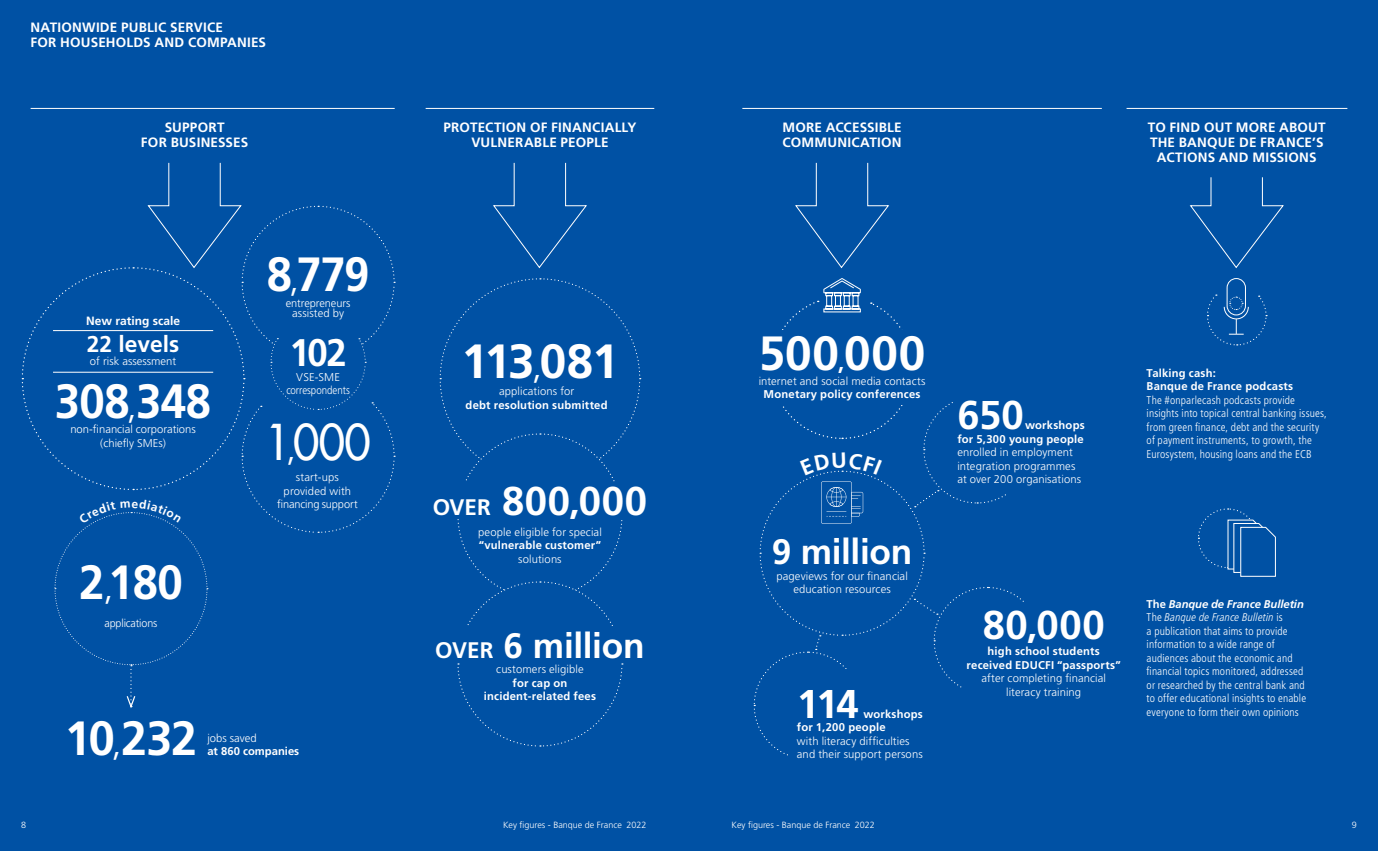
<style>
.page{position:relative;width:1378px;height:851px;background:#fff}
.page>*{position:absolute;margin:0;border:0;box-sizing:border-box;transform-origin:0 0}
.t1{font:700 48px "Frutiger LT Std";letter-spacing:-.015em;color:#fff}
.t2{font:700 48px "Frutiger LT Std";letter-spacing:-.015em;color:#fff;scale:.95 1}
.t3{font:500 48px "Futura Std";color:#fff;scale:.95 1}
.t4{font:700 40.05px "Frutiger LT Std";letter-spacing:.01em;color:#fff}
.t5{font:700 38.4px "Frutiger LT Std";color:#fff;scale:.95 1}
.t6{font:700 35.25px "Frutiger LT Std";letter-spacing:-.01em;color:#fff}
.t7{font:700 22.8px "Frutiger LT Std";color:#fff}
.t8{font:700 13.5px/15px "Frutiger LT Std";letter-spacing:.015em;color:#fff;text-align:center}
.t9{font:700 12px "Frutiger LT Std";color:#fff}
.t10{font:300 condensed 11.25px/13.5px "Frutiger LT Std";letter-spacing:.015em;color:#fff}
.t11{font:300 11.25px/13.5px "Frutiger LT Std";letter-spacing:.01em;color:#fff;text-align:center}
.t12{font:700 11.25px/13.5px "Frutiger LT Std";letter-spacing:.015em;color:#fff;text-align:center}
.t13{font:300 11.25px "Frutiger LT Std";letter-spacing:-.015em;color:#fff;scale:.96 1}
.t14{font:300 9px "Frutiger LT Std";color:#fff}
.s1{font-weight:300;font-size:36px}
.s2{font-family:"Frutiger LT Std";font-weight:300;font-size:36px}
.s3{font-size:22.5px}
.s4{font-size:36px}
.s5{font-weight:700;font-stretch:normal}
.s6{font-weight:700;font-style:italic;font-stretch:normal}
.s7{font-style:italic}
</style>
<div class="page">
<div style="left:0;top:0;width:1378px;height:850px;background:#0051a4"></div>
<hr style="left:31px;top:108px;width:364px;height:1px;background:#fff">
<svg style="left:493px;top:162px;width:94px;height:106px"></svg>
<hr style="left:426px;top:108px;width:228px;height:1px;background:#fff">
<svg style="left:439px;top:278px;width:202px;height:469px"></svg>
<div style="left:421px;top:627px;width:238px;height:34px;background:#0051a4"></div>
<svg style="left:795px;top:162px;width:94px;height:106px"></svg>
<hr style="left:742px;top:108px;width:360px;height:1px;background:#fff">
<svg style="left:1189px;top:177px;width:95px;height:91px"></svg>
<hr style="left:1126px;top:108px;width:221px;height:1px;background:#fff">
<svg style="left:1198px;top:508px;width:78px;height:69px"></svg>
<div style="left:1226px;top:278px;width:19px;height:37px;border:1px solid #fff;border-radius:9px"></div>
<svg style="left:1207px;top:294px;width:60px;height:52px"></svg>
<svg style="left:21px;top:162px;width:374px;height:546px"></svg>
<svg style="left:753px;top:278px;width:271px;height:478px"></svg>
<p class="t8" style="left:31px;top:21px;width:237px;text-align:left">NATIONWIDE PUBLIC SERVICE<br>FOR HOUSEHOLDS AND COMPANIES</p>
<p class="t8" style="left:141px;top:121px;width:109px">SUPPORT<br>FOR BUSINESSES</p>
<p class="t9" style="left:86px;top:316px;width:96px">New rating scale</p>
<h3 class="t7" style="left:87px;top:334px;width:94px">22 levels</h3>
<p class="t11" style="left:90px;top:355px;width:88px">of risk assessment</p>
<h1 class="t2" style="left:55px;top:381px;width:166px">308<span class="s1">,</span>348</h1>
<p class="t11" style="left:70px;top:423px;width:127px">non-financial corporations (chiefly SMEs)</p>
<h1 class="t2" style="left:79px;top:562px;width:111px">2<span class="s1">,</span>180</h1>
<p class="t13" style="left:105px;top:618px;width:57px">applications</p>
<h1 class="t2" style="left:267px;top:255px;width:110px">8<span class="s1">,</span>779</h1>
<p class="t11" style="left:286px;top:298px;width:66px;line-height:10.8px">entrepreneurs assisted by</p>
<h3 class="t5" style="left:289px;top:336px;width:62px">102</h3>
<p class="t11" style="left:286px;top:371px;width:65px">VSE-SME correspondents</p>
<h1 class="t3" style="left:265px;top:415px;width:113px">1<span class="s2">,</span>000</h1>
<p class="t11" style="left:277px;top:471px;width:82px">start-ups provided with financing support</p>
<h1 class="t1" style="left:65px;top:718px;width:134px">10<span class="s1">,</span>232</h1>
<p class="t11" style="left:207px;top:731px;width:51px">jobs saved</p>
<p class="t12" style="left:207px;top:745px;width:93px">at 860 companies</p>
<p class="t8" style="left:443px;top:121px;width:194px">PROTECTION OF FINANCIALLY<br>VULNERABLE PEOPLE</p>
<h1 class="t1" style="left:461px;top:341px;width:159px">113<span class="s1">,</span>081</h1>
<p class="t11" style="left:499px;top:385px;width:77px">applications for</p>
<p class="t12" style="left:466px;top:399px;width:143px">debt resolution submitted</p>
<h2 class="t4" style="left:433px;top:484px;width:216px"><span class="s3">OVER</span> 800<span class="s4">,</span>000</h2>
<p class="t11" style="left:478px;top:526px;width:125px">people eligible for special</p>
<p class="t12" style="left:479px;top:539px;width:124px">“vulnerable customer”</p>
<p class="t11" style="left:518px;top:553px;width:45px">solutions</p>
<h3 class="t6" style="left:435px;top:631px;width:211px"><span class="s3">OVER</span> 6 million</h3>
<p class="t11" style="left:496px;top:663px;width:89px">customers eligible</p>
<p class="t12" style="left:484px;top:676px;width:114px">for cap on incident-related fees</p>
<p class="t8" style="left:782px;top:121px;width:121px;text-align:left">MORE ACCESSIBLE<br>COMMUNICATION</p>
<p class="t8" style="left:1148px;top:121px;width:179px">TO FIND OUT MORE ABOUT<br>THE BANQUE DE FRANCE’S<br>ACTIONS AND MISSIONS</p>
<h1 class="t1" style="left:759px;top:333px;width:168px">500<span class="s1">,</span>000</h1>
<p class="t11" style="left:758px;top:375px;width:168px">internet and social media contacts</p>
<p class="t12" style="left:763px;top:388px;width:158px">Monetary policy conferences</p>
<h3 class="t6" style="left:772px;top:537px;width:142px">9 million</h3>
<p class="t11" style="left:776px;top:570px;width:133px">pageviews for our financial education resources</p>
<h2 class="t4" style="left:797px;top:687px;width:63px">114</h2>
<p class="t12" style="left:797px;top:707px;width:127px;text-align:left;text-indent:67px">workshops for 1,200 people</p>
<p class="t11" style="left:797px;top:734px;width:127px;text-align:left">with literacy difficulties and their support persons</p>
<h2 class="t4" style="left:957px;top:398px;width:68px">650</h2>
<p class="t12" style="left:957px;top:419px;width:129px;text-align:right">workshops<br>for 5,300 young people</p>
<p class="t11" style="left:957px;top:446px;width:125px;text-align:left">enrolled in employment integration programmes at over 200 organisations</p>
<p class="t12" style="left:1146px;top:367px;width:148px;text-align:left">Talking cash:<br>Banque de France podcasts</p>
<p class="t10" style="left:1146px;top:394px;width:182px">The #onparlecash podcasts provide insights into topical central banking issues, from green finance, debt and the security of payment instruments, to growth, the Eurosystem, housing loans and the ECB</p>
<h2 class="t4" style="left:982px;top:608px;width:124px">80<span class="s4">,</span>000</h2>
<p class="t12" style="left:966px;top:645px;width:156px">high school students received EDUCFI “passports”</p>
<p class="t11" style="left:981px;top:672px;width:126px">after completing financial literacy training</p>
<p class="t10" style="left:1146px;top:598px;width:161px"><span class="s5">The</span> <span class="s6">Banque de France Bulletin </span>The <span class="s7">Banque de France Bulletin</span> is<br>a publication that aims to provide information to a wide range of audiences about the economic and financial topics monitored, addressed or researched by the central bank and to offer educational insights to enable everyone to form their own opinions</p>
<p class="t14" style="left:21px;top:821px;width:7px">8</p>
<p class="t14" style="left:503px;top:821px;width:145px">Key figures - Banque de France 2022</p>
<p class="t14" style="left:731px;top:821px;width:145px">Key figures - Banque de France 2022</p>
<p class="t14" style="left:1351px;top:821px;width:7px">9</p>
</div>
